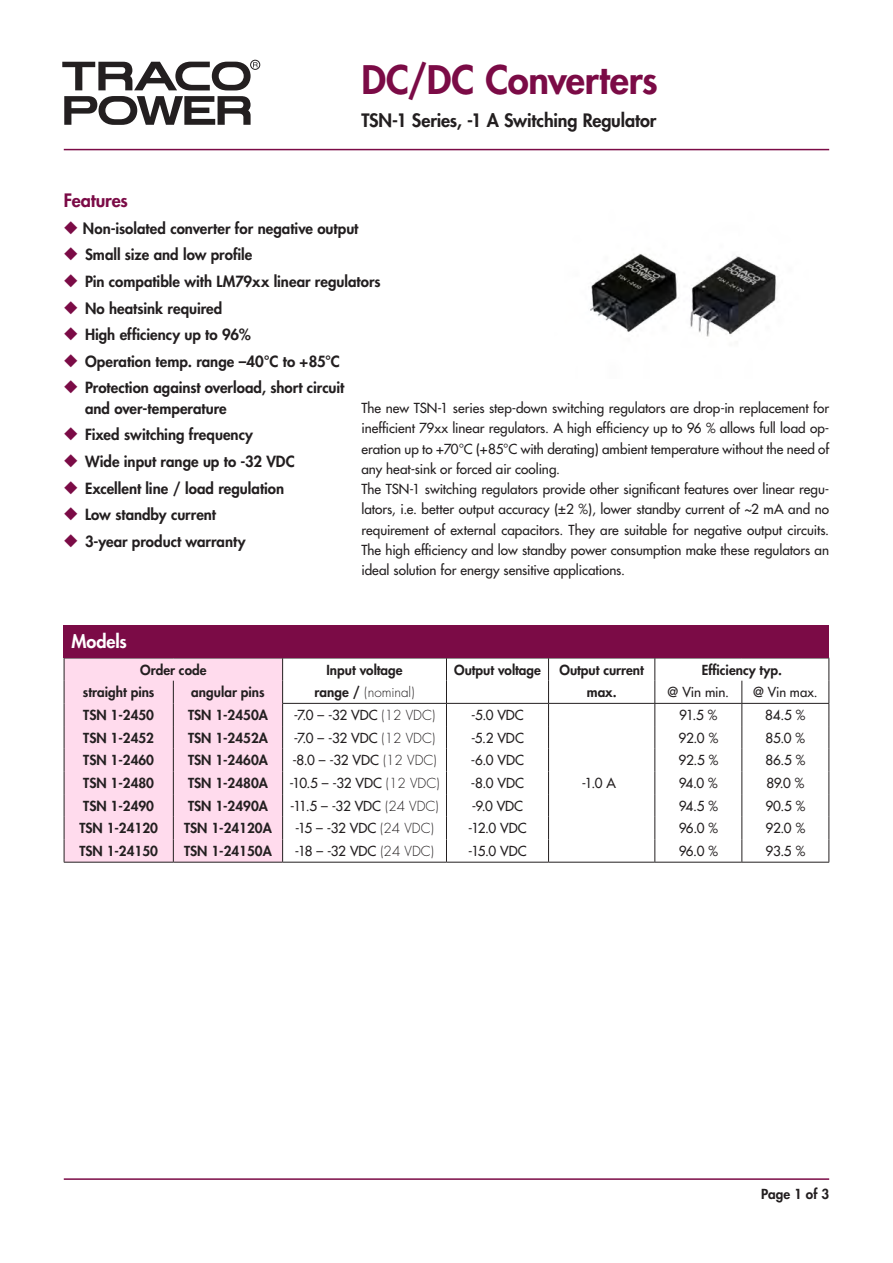
<style>
.page{position:relative;width:893px;height:1263px;background:#fff}
.page>*{position:absolute;margin:0;border:0;box-sizing:border-box;transform-origin:0 0}
.t1{font:800 38.25px "Futura";letter-spacing:-.005em;color:#7b0b46}
.t2{font:800 18px "Futura";letter-spacing:-.01em;color:#231f20}
.t3{font:800 18px "Futura";letter-spacing:-.01em;color:#7b0b46}
.t4{font:800 18px "Futura";letter-spacing:-.005em;color:#fff}
.t5{font:800 15px/20.2px "Futura";color:#231f20}
.t6{font:13.5px/20.2px "Futura";color:#231f20}
.t7{font:800 13.5px "Futura";color:#231f20}
.t8{font:300 13.5px "Futura";color:#231f20}
.s1{color:#7b0b46}
.s2{font-weight:800}
.s3{font-weight:300}
</style>
<div class="page">
<div style="left:250px;top:60px;width:10px;height:10px;border:1px solid #231f20;border-radius:50%"></div>
<svg style="left:64px;top:96px;width:187px;height:29px"></svg>
<svg style="left:62px;top:62px;width:196px;height:28px"></svg>
<hr style="left:64px;top:1178px;width:765px;height:2px;background:#7b0b46">
<hr style="left:64px;top:149px;width:765px;height:1px;background:#7b0b46">
<hr style="left:283px;top:658px;width:163px;height:1px;background:#231f20">
<hr style="left:446px;top:658px;width:103px;height:1px;background:#231f20">
<hr style="left:549px;top:658px;width:106px;height:1px;background:#231f20">
<hr style="left:655px;top:658px;width:87px;height:1px;background:#231f20">
<hr style="left:742px;top:658px;width:87px;height:1px;background:#231f20">
<hr style="left:282px;top:703px;width:164px;height:1px;background:#231f20">
<div style="left:64px;top:658px;width:219px;height:204px;background:#ffdbed"></div>
<hr style="left:446px;top:703px;width:103px;height:1px;background:#231f20">
<svg style="left:446px;top:658px;width:1px;height:204px"></svg>
<hr style="left:549px;top:703px;width:106px;height:1px;background:#231f20">
<svg style="left:548px;top:658px;width:1px;height:204px"></svg>
<hr style="left:655px;top:703px;width:87px;height:1px;background:#231f20">
<svg style="left:655px;top:658px;width:1px;height:204px"></svg>
<hr style="left:742px;top:703px;width:87px;height:1px;background:#231f20">
<svg style="left:742px;top:681px;width:1px;height:181px"></svg>
<svg style="left:829px;top:658px;width:1px;height:204px"></svg>
<hr style="left:64px;top:862px;width:109px;height:1px;background:#231f20">
<hr style="left:173px;top:862px;width:110px;height:1px;background:#231f20">
<hr style="left:283px;top:862px;width:163px;height:1px;background:#231f20">
<hr style="left:446px;top:862px;width:103px;height:1px;background:#231f20">
<hr style="left:549px;top:862px;width:106px;height:1px;background:#231f20">
<hr style="left:655px;top:862px;width:87px;height:1px;background:#231f20">
<hr style="left:742px;top:862px;width:87px;height:1px;background:#231f20">
<div style="left:64px;top:625px;width:765px;height:33px;background:#7b0b46"></div>
<img style="left:590px;top:254px;width:186px;height:83px">
<h1 class="t1" style="left:361px;top:56px;width:298px">DC/DC Converters</h1>
<h2 class="t2" style="left:361px;top:109px;width:296px">TSN-1 Series, -1 A Switching Regulator</h2>
<h2 class="t3" style="left:64px;top:189px;width:66px">Features</h2>
<p class="t5" style="left:64px;top:218px;width:296px"><span class="s1">◆</span> Non-isolated converter for negative output</p>
<p class="t5" style="left:64px;top:245px;width:190px"><span class="s1">◆</span> Small size and low profile</p>
<p class="t5" style="left:64px;top:271px;width:318px"><span class="s1">◆</span> Pin compatible with LM79xx linear regulators</p>
<p class="t5" style="left:64px;top:298px;width:160px"><span class="s1">◆</span> No heatsink required</p>
<p class="t5" style="left:64px;top:325px;width:188px"><span class="s1">◆</span> High efficiency up to 96%</p>
<p class="t5" style="left:64px;top:351px;width:278px"><span class="s1">◆</span> Operation temp. range –40°C to +85°C</p>
<p class="t5" style="left:85px;top:378px;width:261px;text-indent:-21px"><span class="s1">◆</span> Protection against overload, short circuit and over-temperature</p>
<p class="t5" style="left:64px;top:425px;width:191px"><span class="s1">◆</span> Fixed switching frequency</p>
<p class="t5" style="left:64px;top:451px;width:232px"><span class="s1">◆</span> Wide input range up to -32 VDC</p>
<p class="t5" style="left:64px;top:478px;width:222px"><span class="s1">◆</span> Excellent line / load regulation</p>
<p class="t5" style="left:64px;top:505px;width:154px"><span class="s1">◆</span> Low standby current</p>
<p class="t5" style="left:64px;top:531px;width:183px"><span class="s1">◆</span> 3-year product warranty</p>
<p class="t6" style="left:361px;top:398px;width:469px">The new TSN-1 series step-down switching regulators are drop-in replacement for inefficient 79xx linear regulators. A high efficiency up to 96 % allows full load op&shy;eration up to +70°C (+85°C with derating) ambient temperature without the need of any heat-sink or forced air cooling.<br>The TSN-1 switching regulators provide other significant features over linear regu&shy;lators, i.e. better output accuracy (±2 %), lower standby current of ~2 mA and no requirement of external capacitors. They are suitable for negative output circuits.<br>The high efficiency and low standby power consumption make these regulators an ideal solution for energy sensitive applications.</p>
<h2 class="t4" style="left:72px;top:629px;width:57px">Models</h2>
<p class="t7" style="left:140px;top:661px;width:68px">Order code</p>
<p class="t7" style="left:326px;top:661px;width:78px">Input voltage</p>
<p class="t7" style="left:454px;top:661px;width:88px">Output voltage</p>
<p class="t7" style="left:559px;top:661px;width:86px">Output current</p>
<p class="t7" style="left:702px;top:661px;width:82px">Efficiency typ.</p>
<p class="t7" style="left:83px;top:684px;width:73px">straight pins</p>
<p class="t7" style="left:191px;top:684px;width:75px">angular pins</p>
<p class="t8" style="left:314px;top:684px;width:102px"><span class="s2">range /</span> (nominal)</p>
<p class="t7" style="left:587px;top:684px;width:31px">max.</p>
<p class="t6" style="left:668px;top:682px;width:63px">@ Vin min.</p>
<p class="t6" style="left:753px;top:682px;width:66px">@ Vin max.</p>
<p class="t7" style="left:83px;top:706px;width:72px">TSN 1-2450</p>
<p class="t7" style="left:188px;top:706px;width:81px">TSN 1-2450A</p>
<p class="t6" style="left:294px;top:705px;width:143px">-7.0 – -32 VDC <span class="s3">(12 VDC)</span></p>
<p class="t6" style="left:471px;top:705px;width:54px">-5.0 VDC</p>
<p class="t6" style="left:679px;top:705px;width:40px">91.5 %</p>
<p class="t6" style="left:765px;top:705px;width:42px">84.5 %</p>
<p class="t7" style="left:83px;top:729px;width:72px">TSN 1-2452</p>
<p class="t7" style="left:188px;top:729px;width:81px">TSN 1-2452A</p>
<p class="t6" style="left:294px;top:728px;width:143px">-7.0 – -32 VDC <span class="s3">(12 VDC)</span></p>
<p class="t6" style="left:471px;top:728px;width:54px">-5.2 VDC</p>
<p class="t6" style="left:678px;top:728px;width:41px">92.0 %</p>
<p class="t6" style="left:766px;top:728px;width:41px">85.0 %</p>
<p class="t7" style="left:83px;top:752px;width:72px">TSN 1-2460</p>
<p class="t7" style="left:188px;top:752px;width:81px">TSN 1-2460A</p>
<p class="t6" style="left:292px;top:750px;width:146px">-8.0 – -32 VDC <span class="s3">(12 VDC)</span></p>
<p class="t6" style="left:471px;top:750px;width:55px">-6.0 VDC</p>
<p class="t6" style="left:678px;top:750px;width:42px">92.5 %</p>
<p class="t6" style="left:765px;top:750px;width:41px">86.5 %</p>
<p class="t7" style="left:83px;top:774px;width:72px">TSN 1-2480</p>
<p class="t7" style="left:188px;top:774px;width:81px">TSN 1-2480A</p>
<p class="t6" style="left:289px;top:773px;width:152px">-10.5 – -32 VDC <span class="s3">(12 VDC)</span></p>
<p class="t6" style="left:471px;top:773px;width:55px">-8.0 VDC</p>
<p class="t6" style="left:582px;top:773px;width:36px">-1.0 A</p>
<p class="t6" style="left:679px;top:773px;width:40px">94.0 %</p>
<p class="t6" style="left:766px;top:773px;width:40px">89.0 %</p>
<p class="t7" style="left:83px;top:797px;width:72px">TSN 1-2490</p>
<p class="t7" style="left:188px;top:797px;width:81px">TSN 1-2490A</p>
<p class="t6" style="left:290px;top:796px;width:150px">-11.5 – -32 VDC <span class="s3">(24 VDC)</span></p>
<p class="t6" style="left:472px;top:796px;width:53px">-9.0 VDC</p>
<p class="t6" style="left:679px;top:796px;width:41px">94.5 %</p>
<p class="t6" style="left:765px;top:796px;width:41px">90.5 %</p>
<p class="t7" style="left:79px;top:820px;width:80px">TSN 1-24120</p>
<p class="t7" style="left:184px;top:820px;width:89px">TSN 1-24120A</p>
<p class="t6" style="left:295px;top:818px;width:140px">-15 – -32 VDC <span class="s3">(24 VDC)</span></p>
<p class="t6" style="left:468px;top:818px;width:60px">-12.0 VDC</p>
<p class="t6" style="left:679px;top:818px;width:41px">96.0 %</p>
<p class="t6" style="left:765px;top:818px;width:41px">92.0 %</p>
<p class="t7" style="left:79px;top:843px;width:80px">TSN 1-24150</p>
<p class="t7" style="left:184px;top:843px;width:89px">TSN 1-24150A</p>
<p class="t6" style="left:295px;top:841px;width:141px">-18 – -32 VDC <span class="s3">(24 VDC)</span></p>
<p class="t6" style="left:468px;top:841px;width:60px">-15.0 VDC</p>
<p class="t6" style="left:679px;top:841px;width:41px">96.0 %</p>
<p class="t6" style="left:765px;top:841px;width:41px">93.5 %</p>
<p class="t7" style="left:761px;top:1185px;width:69px">Page 1 of 3</p>
</div>
